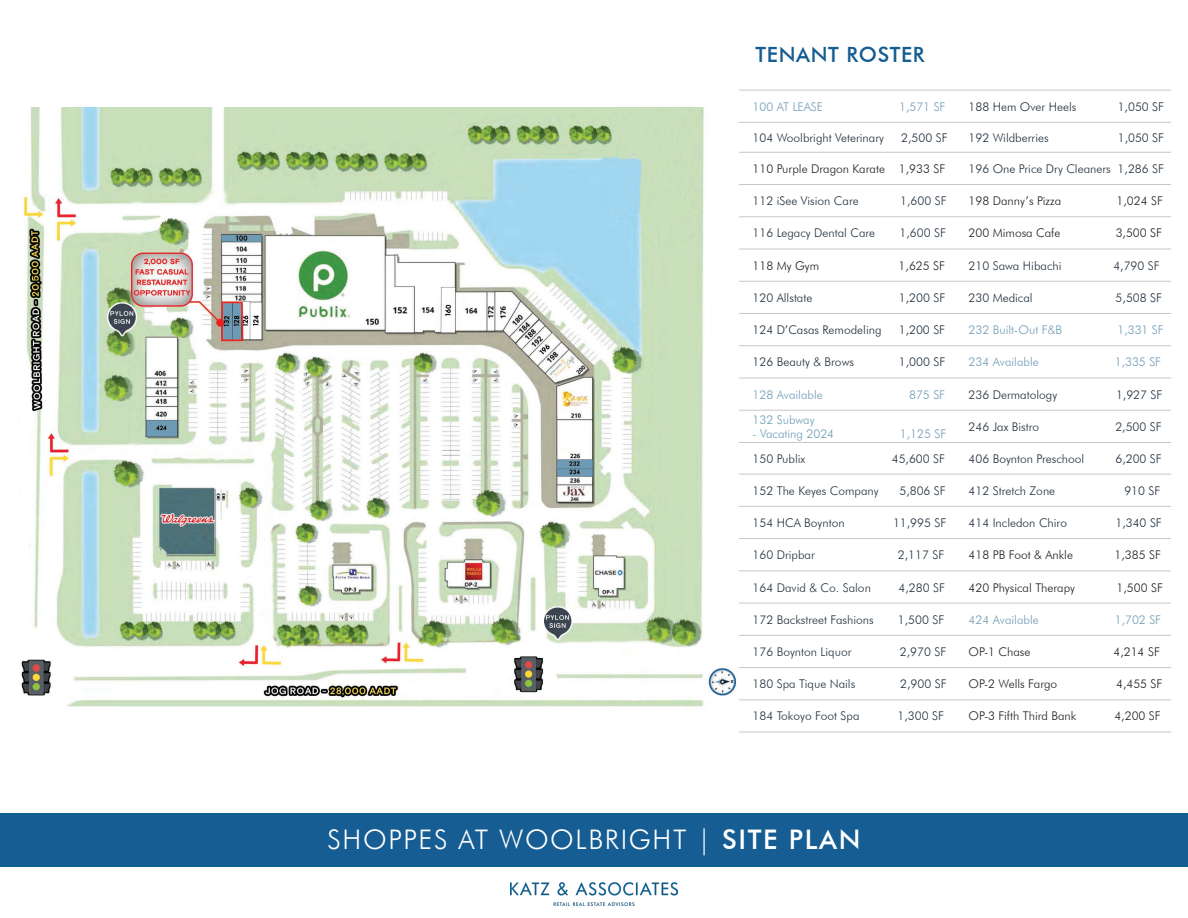
<style>
.page{position:relative;width:1188px;height:918px;background:#fff}
.page>*{position:absolute;margin:0;border:0;box-sizing:border-box;transform-origin:0 0}
.t1{font:300 27px "Futura BT";letter-spacing:.06em;color:#fff}
.t2{font:500 21px "Futura BT";letter-spacing:.03em;color:#155d92}
.Table_Text{font:300 12px "Futura BT";color:#23303d}
.Table_Text-2{font:300 12px "Futura BT";color:#202e3c}
.Table_Text-3{font:300 12px "Futura BT";color:#231f20}
.Table_Text-4{font:300 12px "Futura BT";color:#709cb6}
.Table_Text-5{font:300 12px "Futura BT";color:#6e9cb6}
.s1{color:#6e9cb6}
.s2{font-weight:500}
</style>
<div class="page">
<div style="left:0;top:813px;width:1188px;height:54px;background:#155d92"></div>
<img style="left:511px;top:882px;width:166px;height:24px">
<img style="left:20px;top:107px;width:717px;height:600px">
<svg style="left:739px;top:151px;width:432px;height:581px"></svg>
<hr style="left:739px;top:90px;width:216px;height:1px;background:#c7c8ca">
<hr style="left:955px;top:90px;width:216px;height:1px;background:#c7c8ca">
<hr style="left:739px;top:122px;width:216px;height:1px;background:#c7c8ca">
<hr style="left:955px;top:122px;width:216px;height:1px;background:#c7c8ca">
<hr style="left:739px;top:152px;width:216px;height:1px;background:#c7c8ca">
<hr style="left:955px;top:152px;width:216px;height:1px;background:#c7c8ca">
<hr style="left:739px;top:184px;width:216px;height:1px;background:#c7c8ca">
<hr style="left:955px;top:184px;width:216px;height:1px;background:#c7c8ca">
<hr style="left:739px;top:217px;width:216px;height:1px;background:#c7c8ca">
<hr style="left:955px;top:217px;width:216px;height:1px;background:#c7c8ca">
<hr style="left:739px;top:249px;width:216px;height:1px;background:#c7c8ca">
<hr style="left:955px;top:249px;width:216px;height:1px;background:#c7c8ca">
<hr style="left:739px;top:281px;width:216px;height:1px;background:#c7c8ca">
<hr style="left:955px;top:281px;width:216px;height:1px;background:#c7c8ca">
<hr style="left:739px;top:313px;width:216px;height:1px;background:#c7c8ca">
<hr style="left:955px;top:313px;width:216px;height:1px;background:#c7c8ca">
<hr style="left:739px;top:345px;width:216px;height:1px;background:#c7c8ca">
<hr style="left:955px;top:345px;width:216px;height:1px;background:#c7c8ca">
<hr style="left:739px;top:378px;width:216px;height:1px;background:#c7c8ca">
<hr style="left:955px;top:378px;width:216px;height:1px;background:#c7c8ca">
<hr style="left:739px;top:410px;width:216px;height:1px;background:#c7c8ca">
<hr style="left:955px;top:410px;width:216px;height:1px;background:#c7c8ca">
<hr style="left:739px;top:442px;width:216px;height:1px;background:#c7c8ca">
<hr style="left:955px;top:442px;width:216px;height:1px;background:#c7c8ca">
<hr style="left:739px;top:474px;width:216px;height:1px;background:#c7c8ca">
<hr style="left:955px;top:474px;width:216px;height:1px;background:#c7c8ca">
<hr style="left:739px;top:506px;width:216px;height:1px;background:#c7c8ca">
<hr style="left:955px;top:506px;width:216px;height:1px;background:#c7c8ca">
<hr style="left:739px;top:538px;width:216px;height:1px;background:#c7c8ca">
<hr style="left:955px;top:538px;width:216px;height:1px;background:#c7c8ca">
<hr style="left:739px;top:571px;width:216px;height:1px;background:#c7c8ca">
<hr style="left:955px;top:571px;width:216px;height:1px;background:#c7c8ca">
<hr style="left:739px;top:603px;width:216px;height:1px;background:#c7c8ca">
<hr style="left:955px;top:603px;width:216px;height:1px;background:#c7c8ca">
<hr style="left:739px;top:635px;width:216px;height:1px;background:#c7c8ca">
<hr style="left:955px;top:635px;width:216px;height:1px;background:#c7c8ca">
<hr style="left:739px;top:667px;width:216px;height:1px;background:#c7c8ca">
<hr style="left:955px;top:667px;width:216px;height:1px;background:#c7c8ca">
<hr style="left:739px;top:700px;width:216px;height:1px;background:#c7c8ca">
<hr style="left:955px;top:700px;width:216px;height:1px;background:#c7c8ca">
<hr style="left:739px;top:732px;width:216px;height:1px;background:#c7c8ca">
<hr style="left:955px;top:732px;width:216px;height:1px;background:#c7c8ca">
<p class="t2" style="left:756px;top:42px;width:171px">TENANT ROSTER</p>
<p class="Table_Text-4" style="left:753px;top:99px;width:72px">100 AT LEASE</p>
<p class="Table_Text-4" style="left:899px;top:99px;width:48px">1,571 SF</p>
<p class="Table_Text-2" style="left:969px;top:99px;width:109px">188 Hem Over Heels</p>
<p class="Table_Text-2" style="left:1118px;top:99px;width:48px">1,050 SF</p>
<p class="Table_Text-2" style="left:753px;top:130px;width:133px">104 Woolbright Veterinary</p>
<p class="Table_Text-2" style="left:901px;top:130px;width:48px">2,500 SF</p>
<p class="Table_Text-2" style="left:969px;top:130px;width:82px">192 Wildberries</p>
<p class="Table_Text-2" style="left:1118px;top:130px;width:48px">1,050 SF</p>
<p class="Table_Text-3" style="left:753px;top:161px;width:194px">110 Purple Dragon Karate 1,933 SF</p>
<p class="Table_Text" style="left:969px;top:161px;width:197px">196 One Price Dry Cleaners 1,286 SF</p>
<p class="Table_Text" style="left:753px;top:194px;width:108px">112 iSee Vision Care</p>
<p class="Table_Text" style="left:900px;top:194px;width:48px">1,600 SF</p>
<p class="Table_Text-3" style="left:969px;top:194px;width:94px">198 Danny’s Pizza</p>
<p class="Table_Text-3" style="left:1117px;top:194px;width:48px">1,024 SF</p>
<p class="Table_Text" style="left:753px;top:226px;width:124px">116 Legacy Dental Care</p>
<p class="Table_Text" style="left:899px;top:226px;width:48px">1,600 SF</p>
<p class="Table_Text-3" style="left:969px;top:226px;width:93px">200 Mimosa Cafe</p>
<p class="Table_Text-3" style="left:1116px;top:226px;width:48px">3,500 SF</p>
<p class="Table_Text-3" style="left:753px;top:258px;width:68px">118 My Gym</p>
<p class="Table_Text-3" style="left:899px;top:258px;width:48px">1,625 SF</p>
<p class="Table_Text" style="left:969px;top:258px;width:94px">210 Sawa Hibachi</p>
<p class="Table_Text" style="left:1113px;top:258px;width:48px">4,790 SF</p>
<p class="Table_Text-2" style="left:753px;top:290px;width:61px">120 Allstate</p>
<p class="Table_Text-2" style="left:899px;top:290px;width:48px">1,200 SF</p>
<p class="Table_Text-2" style="left:969px;top:290px;width:66px">230 Medical</p>
<p class="Table_Text-2" style="left:1116px;top:290px;width:48px">5,508 SF</p>
<p class="Table_Text-2" style="left:753px;top:323px;width:130px">124 D’Casas Remodeling</p>
<p class="Table_Text-2" style="left:899px;top:323px;width:48px">1,200 SF</p>
<p class="Table_Text-4" style="left:969px;top:323px;width:95px"><span class="s1">232</span> Built-Out F&amp;B</p>
<p class="Table_Text-5" style="left:1117px;top:323px;width:48px">1,331 SF</p>
<p class="Table_Text-2" style="left:753px;top:355px;width:103px">126 Beauty &amp; Brows</p>
<p class="Table_Text-2" style="left:899px;top:355px;width:48px">1,000 SF</p>
<p class="Table_Text-4" style="left:969px;top:355px;width:72px">234 Available</p>
<p class="Table_Text-4" style="left:1115px;top:355px;width:48px">1,335 SF</p>
<p class="Table_Text-4" style="left:753px;top:387px;width:72px">128 Available</p>
<p class="Table_Text-4" style="left:909px;top:387px;width:38px">875 SF</p>
<p class="Table_Text" style="left:969px;top:387px;width:90px">236 Dermatology</p>
<p class="Table_Text" style="left:1116px;top:387px;width:48px">1,927 SF</p>
<p class="Table_Text-5" style="left:753px;top:412px;width:64px">132 Subway</p>
<p class="Table_Text-5" style="left:753px;top:427px;width:83px">- Vacating 2024</p>
<p class="Table_Text-5" style="left:900px;top:427px;width:48px">1,125 SF</p>
<p class="Table_Text" style="left:969px;top:419px;width:72px">246 Jax Bistro</p>
<p class="Table_Text" style="left:1115px;top:419px;width:48px">2,500 SF</p>
<p class="Table_Text" style="left:753px;top:451px;width:54px">150 Publix</p>
<p class="Table_Text" style="left:892px;top:451px;width:55px">45,600 SF</p>
<p class="Table_Text-2" style="left:969px;top:451px;width:117px">406 Boynton Preschool</p>
<p class="Table_Text-2" style="left:1115px;top:451px;width:48px">6,200 SF</p>
<p class="Table_Text" style="left:753px;top:483px;width:128px">152 The Keyes Company</p>
<p class="Table_Text" style="left:899px;top:483px;width:48px">5,806 SF</p>
<p class="Table_Text-2" style="left:969px;top:483px;width:88px">412 Stretch Zone</p>
<p class="Table_Text-2" style="left:1124px;top:483px;width:38px">910 SF</p>
<p class="Table_Text-2" style="left:753px;top:515px;width:94px">154 HCA Boynton</p>
<p class="Table_Text-2" style="left:893px;top:515px;width:55px">11,995 SF</p>
<p class="Table_Text-2" style="left:969px;top:515px;width:100px">414 Incledon Chiro</p>
<p class="Table_Text-2" style="left:1115px;top:515px;width:48px">1,340 SF</p>
<p class="Table_Text" style="left:753px;top:548px;width:64px">160 Dripbar</p>
<p class="Table_Text" style="left:898px;top:548px;width:48px">2,117 SF</p>
<p class="Table_Text-3" style="left:969px;top:548px;width:106px">418 PB Foot &amp; Ankle</p>
<p class="Table_Text-3" style="left:1114px;top:548px;width:48px">1,385 SF</p>
<p class="Table_Text" style="left:753px;top:580px;width:120px">164 David &amp; Co. Salon</p>
<p class="Table_Text" style="left:899px;top:580px;width:48px">4,280 SF</p>
<p class="Table_Text-3" style="left:969px;top:580px;width:108px">420 Physical Therapy</p>
<p class="Table_Text-3" style="left:1117px;top:580px;width:48px">1,500 SF</p>
<p class="Table_Text" style="left:753px;top:612px;width:123px">172 Backstreet Fashions</p>
<p class="Table_Text" style="left:898px;top:612px;width:48px">1,500 SF</p>
<p class="Table_Text-4" style="left:969px;top:612px;width:72px">424 Available</p>
<p class="Table_Text-4" style="left:1115px;top:612px;width:48px">1,702 SF</p>
<p class="Table_Text" style="left:753px;top:644px;width:100px">176 Boynton Liquor</p>
<p class="Table_Text" style="left:900px;top:644px;width:48px">2,970 SF</p>
<p class="Table_Text-3" style="left:969px;top:644px;width:63px">OP-1 Chase</p>
<p class="Table_Text-3" style="left:1113px;top:644px;width:48px">4,214 SF</p>
<p class="Table_Text" style="left:753px;top:677px;width:104px">180 Spa Tique Nails</p>
<p class="Table_Text" style="left:900px;top:677px;width:48px">2,900 SF</p>
<p class="Table_Text-3" style="left:969px;top:677px;width:90px">OP-2 Wells Fargo</p>
<p class="Table_Text-3" style="left:1116px;top:677px;width:48px">4,455 SF</p>
<p class="Table_Text" style="left:753px;top:709px;width:108px">184 Tokoyo Foot Spa</p>
<p class="Table_Text" style="left:898px;top:709px;width:48px">1,300 SF</p>
<p class="Table_Text-3" style="left:969px;top:709px;width:109px">OP-3 Fifth Third Bank</p>
<p class="Table_Text-3" style="left:1114px;top:709px;width:48px">4,200 SF</p>
<p class="t1" style="left:328px;top:823px;width:534px">SHOPPES AT WOOLBRIGHT | <span class="s2">SITE PLAN</span></p>
</div>
